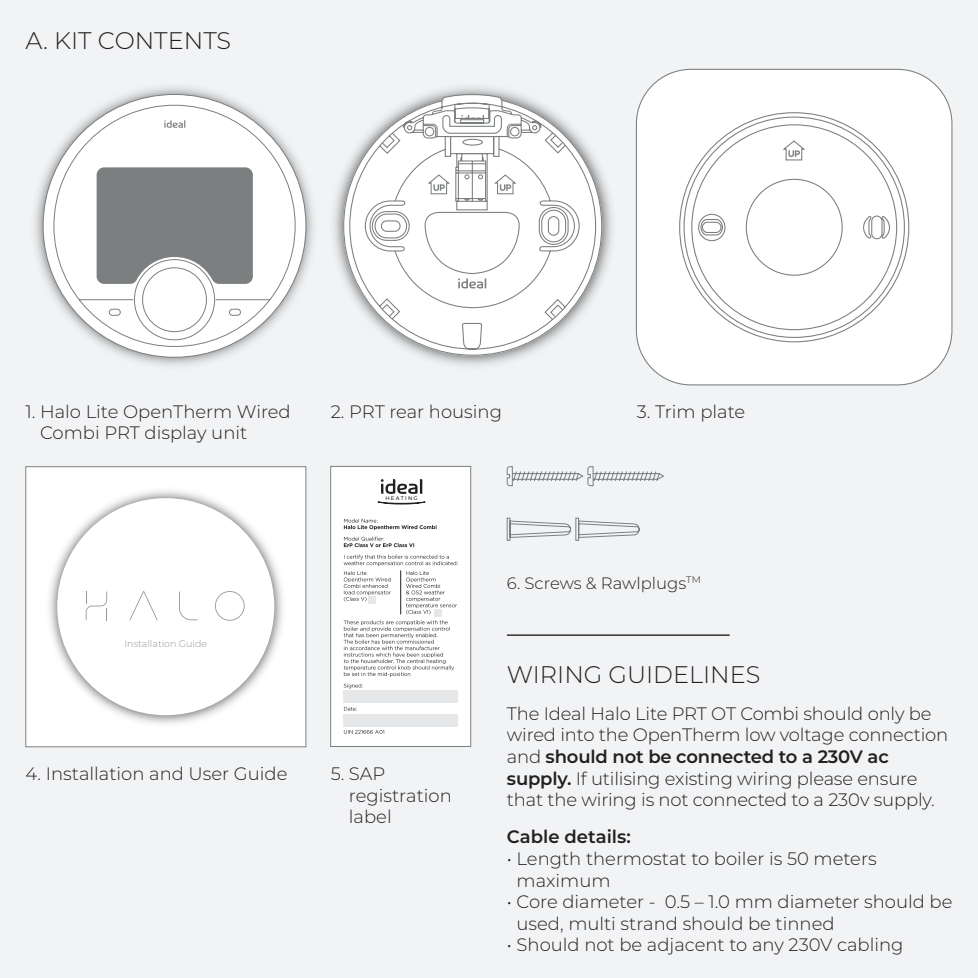
<style>
.page{position:relative;width:978px;height:978px;background:#f2f3f4}
.page>*{position:absolute;margin:0;border:0;box-sizing:border-box;transform-origin:0 0}
.t1{font:300 24px "Montserrat";color:#231f20}
.t2{font:300 18px/21.6px "Montserrat";color:#231f20}
.t3{font:600 18px "Montserrat";color:#231f20}
.t4{font:300 16.5px "Montserrat";color:#231f20}
.t5{font:300 9.6px "Montserrat";color:#939598}
.t6{font:500 5.1px "Montserrat";letter-spacing:.25em;color:#231f20}
.s1{font-weight:600}
</style>
<div class="page">
<div style="left:26px;top:467px;width:280px;height:280px;background:#fff"></div>
<img style="left:49px;top:490px;width:234px;height:234px">
<div style="left:57px;top:498px;width:217px;height:217px;background:#fff;border-radius:50%"></div>
<svg style="left:179px;top:591px;width:19px;height:29px"></svg>
<svg style="left:86px;top:591px;width:21px;height:29px"></svg>
<svg style="left:215px;top:591px;width:30px;height:30px"></svg>
<svg style="left:129px;top:591px;width:29px;height:29px"></svg>
<div style="left:26px;top:466px;width:280px;height:281px;border:1px solid #7c7f80"></div>
<svg style="left:507px;top:466px;width:157px;height:20px"></svg>
<svg style="left:507px;top:518px;width:133px;height:23px"></svg>
<hr style="left:507px;top:634px;width:223px;height:2px;background:#231f20">
<img style="left:35px;top:87px;width:279px;height:279px">
<svg style="left:42px;top:94px;width:265px;height:264px"></svg>
<svg style="left:163px;top:114px;width:22px;height:14px"></svg>
<svg style="left:97px;top:167px;width:156px;height:117px;background:#86898a"></svg>
<img style="left:334px;top:87px;width:279px;height:279px">
<svg style="left:343px;top:94px;width:260px;height:262px"></svg>
<svg style="left:458px;top:278px;width:28px;height:10px"></svg>
<svg style="left:493px;top:174px;width:25px;height:21px"></svg>
<svg style="left:426px;top:138px;width:57px;height:57px"></svg>
<svg style="left:635px;top:68px;width:318px;height:318px"></svg>
<svg style="left:781px;top:139px;width:26px;height:22px"></svg>
<div style="left:331px;top:466px;width:140px;height:280px;background:#fff"></div>
<div style="left:330px;top:466px;width:141px;height:281px;border:1px solid #7c7f80"></div>
<svg style="left:344px;top:537px;width:70px;height:10px"></svg>
<svg style="left:344px;top:519px;width:93px;height:11px"></svg>
<div style="left:343px;top:691px;width:115px;height:12px;background:#e6e7e9"></div>
<div style="left:343px;top:714px;width:115px;height:13px;background:#e6e7e9"></div>
<svg style="left:344px;top:730px;width:40px;height:4px"></svg>
<svg style="left:344px;top:707px;width:13px;height:4px"></svg>
<svg style="left:344px;top:684px;width:19px;height:4px"></svg>
<svg style="left:344px;top:620px;width:110px;height:57px"></svg>
<svg style="left:344px;top:555px;width:114px;height:59px"></svg>
<div style="left:434px;top:609px;width:7px;height:7px;background:#e6e7e9"></div>
<svg style="left:378px;top:502px;width:47px;height:2px"></svg>
<svg style="left:381px;top:479px;width:41px;height:15px"></svg>
<h1 class="t1" style="left:26px;top:24px;width:207px">A. KIT CONTENTS</h1>
<p class="t2" style="left:40px;top:400px;width:252px;text-indent:-15px">1. Halo Lite OpenTherm Wired<br>Combi PRT display unit</p>
<p class="t5" style="left:124px;top:637px;width:84px">Installation Guide</p>
<p class="t2" style="left:26px;top:762px;width:263px">4. Installation and User Guide</p>
<p class="t2" style="left:331px;top:400px;width:173px">2. PRT rear housing</p>
<p class="t6" style="left:385px;top:495px;width:34px">HEATING</p>
<p class="t2" style="left:637px;top:400px;width:110px">3. Trim plate</p>
<p class="t2" style="left:349px;top:762px;width:104px;text-indent:-18px">5. SAP registration label</p>
<p class="t4" style="left:507px;top:572px;width:195px">6. Screws &amp; Rawlplugs<sup>TM</sup></p>
<h1 class="t1" style="left:507px;top:658px;width:255px">WIRING GUIDELINES</h1>
<p class="t2" style="left:507px;top:702px;width:443px">The Ideal Halo Lite PRT OT Combi should only be wired into the OpenTherm low voltage connection and <span class="s1">should not be connected to a 230V ac supply.</span> If utilising existing wiring please ensure that the wiring is not connected to a 230v supply.</p>
<p class="t3" style="left:507px;top:824px;width:125px">Cable details:</p>
<p class="t2" style="left:517px;top:847px;width:362px;text-indent:-10px">• Length thermostat to boiler is 50 meters maximum</p>
<p class="t2" style="left:517px;top:890px;width:437px;text-indent:-10px">• Core diameter - 0.5 – 1.0 mm diameter should be used, multi strand should be tinned</p>
<p class="t2" style="left:507px;top:934px;width:398px">• Should not be adjacent to any 230V cabling</p>
</div>
